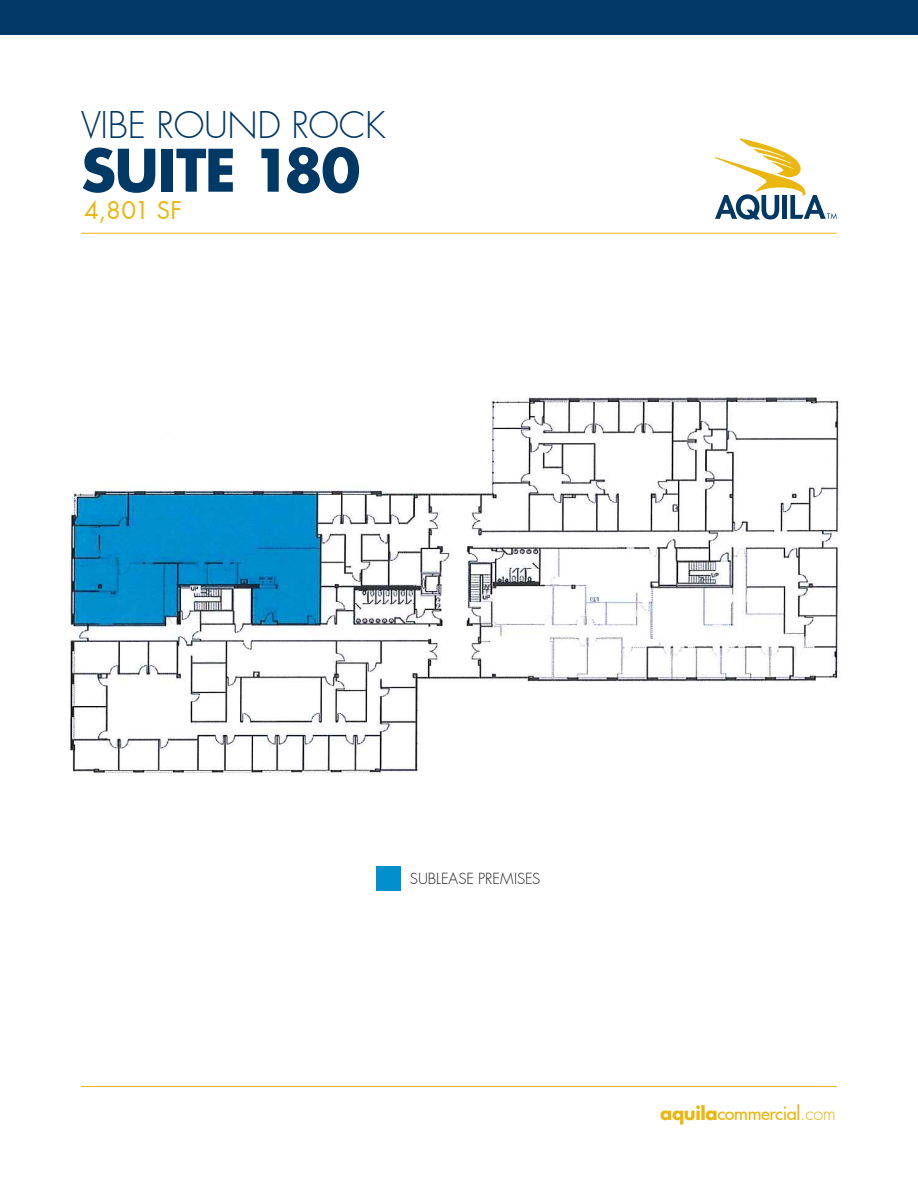
<style>
.page{position:relative;width:918px;height:1188px;background:#fff}
.page>*{position:absolute;margin:0;border:0;box-sizing:border-box;transform-origin:0 0}
.t1{font:700 57px "Futura LT Pro";letter-spacing:-.03em;color:#003866}
.t2{font:300 36px "Futura LT Pro";letter-spacing:-.01em;color:#003866}
.t3{font:24px "Futura LT Pro";color:#eab610}
.t4{font:500 18px "Futura LT Pro";letter-spacing:-.02em;color:#eab610}
.Building_Name{font:300 15px "Futura LT Pro";letter-spacing:-.01em;color:#231f20}
.s1{font-weight:700}
.s2{font-weight:300}
</style>
<div class="page">
<hr style="left:81px;top:1086px;width:756px;height:1px;background:#eab610">
<svg style="left:715px;top:138px;width:122px;height:81px"></svg>
<hr style="left:81px;top:233px;width:756px;height:1px;background:#eab610">
<div style="left:0;top:0;width:918px;height:35px;background:#003866"></div>
<img style="left:69px;top:397px;width:771px;height:378px">
<div style="left:376px;top:867px;width:24px;height:24px;background:#018fcd"></div>
<h2 class="t2" style="left:81px;top:101px;width:306px">VIBE ROUND ROCK</h2>
<h1 class="t1" style="left:81px;top:126px;width:281px">SUITE 180</h1>
<h3 class="t3" style="left:84px;top:194px;width:99px">4,801 SF</h3>
<p class="Building_Name" style="left:410px;top:869px;width:132px">SUBLEASE PREMISES</p>
<p class="t4" style="left:660px;top:1100px;width:177px"><span class="s1">aquila</span>commercial<span class="s2">.com</span></p>
</div>
